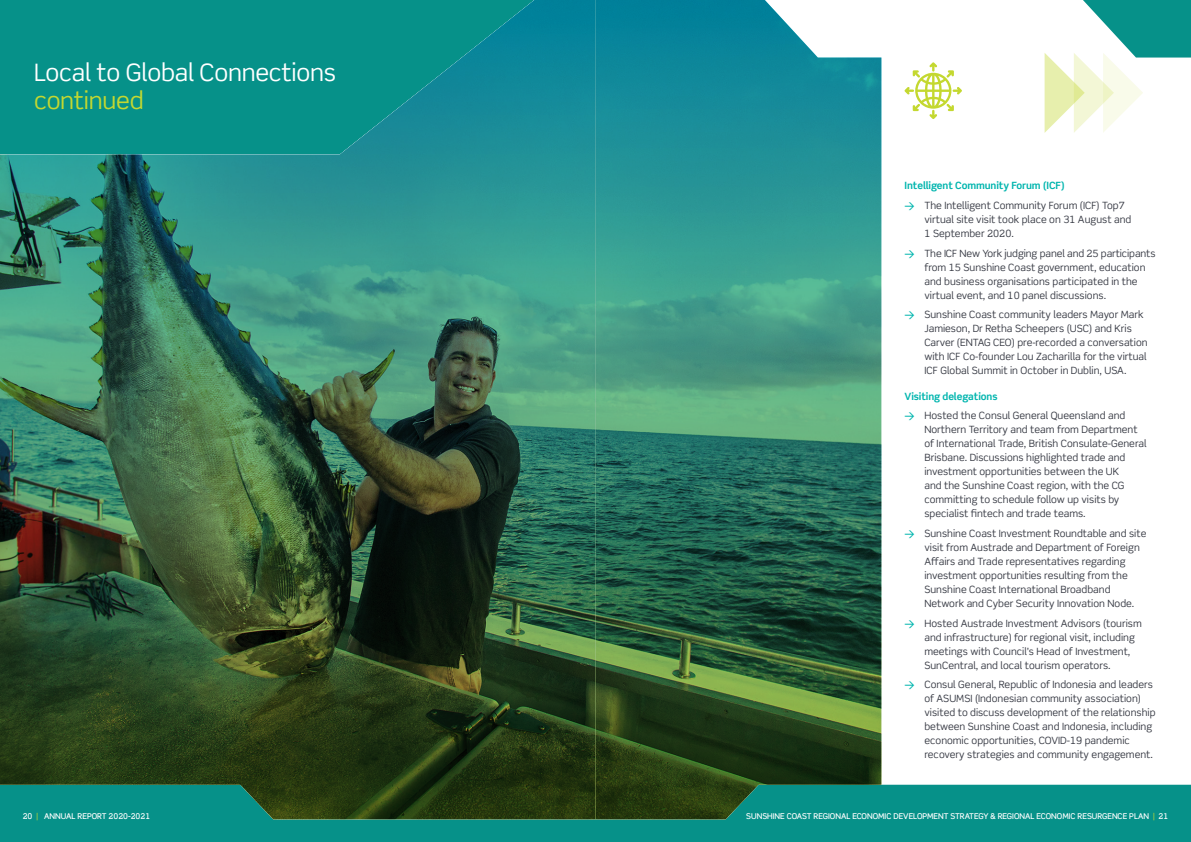
<style>
.page{position:relative;width:1191px;height:842px;background:#069189}
.page>*{position:absolute;margin:0;border:0;box-sizing:border-box;transform-origin:0 0}
.t1{font:24px "Scene Std";letter-spacing:-.01em;color:#fff}
.t2{font:24px "Scene Std";letter-spacing:-.01em;color:#c4d830}
.t3{font:10px/14px "Scene Std";color:#343741}
.t4{font:500 8px "Scene Std";color:#fff}
.s1{font-weight:700;color:#00b5ae}
.s2{font-family:"DIN";font-weight:500;color:#00b5ae}
.s3{font-weight:400;color:#c4d830}
</style>
<div class="page">
<div style="left:881px;top:0;width:310px;height:785px;background:#fff"></div>
<svg style="left:1044px;top:53px;width:99px;height:80px;background:#f5f8e1"></svg>
<img style="left:0;top:0;width:595px;height:819px">
<svg style="left:595px;top:0;width:286px;height:819px;background:#317e6c"></svg>
<svg style="left:904px;top:62px;width:58px;height:57px;background:#eef4c6"></svg>
<h1 class="t1" style="left:34px;top:57px;width:304px">Local to Global Connections</h1>
<h1 class="t2" style="left:34px;top:85px;width:111px">continued</h1>
<p class="t3" style="left:904px;top:176px;width:222px;line-height:19.7px"><span class="s1">Intelligent Community Forum (ICF)<br></span><span class="s2">&gt;</span> The Intelligent Community Forum (ICF) Top7</p>
<p class="t3" style="left:924px;top:212px;width:208px">virtual site visit took place on 31 August and<br>1 September 2020.</p>
<p class="t3" style="left:924px;top:246px;width:233px;text-indent:-20px"><span class="s2">&gt;</span> The ICF New York judging panel and 25 participants from 15 Sunshine Coast government, education and business organisations participated in the virtual event, and 10 panel discussions.</p>
<p class="t3" style="left:924px;top:308px;width:225px;text-indent:-20px"><span class="s2">&gt;</span> Sunshine Coast community leaders Mayor Mark Jamieson, Dr Retha Scheepers (USC) and Kris Carver (ENTAG CEO) pre-recorded a conversation with ICF Co-founder Lou Zacharilla for the virtual ICF Global Summit in October in Dublin, USA.</p>
<p class="t3" style="left:904px;top:386px;width:222px;line-height:19.7px"><span class="s1">Visiting delegations<br></span><span class="s2">&gt;</span> Hosted the Consul General Queensland and</p>
<p class="t3" style="left:924px;top:423px;width:224px">Northern Territory and team from Department of International Trade, British Consulate-General Brisbane. Discussions highlighted trade and investment opportunities between the UK<br>and the Sunshine Coast region, with the CG committing to schedule follow up visits by specialist fintech and trade teams.</p>
<p class="t3" style="left:924px;top:526px;width:223px;text-indent:-20px"><span class="s2">&gt;</span> Sunshine Coast Investment Roundtable and site visit from Austrade and Department of Foreign Affairs and Trade representatives regarding investment opportunities resulting from the Sunshine Coast International Broadband Network and Cyber Security Innovation Node.</p>
<p class="t3" style="left:924px;top:616px;width:219px;text-indent:-20px"><span class="s2">&gt;</span> Hosted Austrade Investment Advisors (tourism and infrastructure) for regional visit, including meetings with Council’s Head of Investment, SunCentral, and local tourism operators.</p>
<p class="t3" style="left:924px;top:678px;width:233px;text-indent:-20px"><span class="s2">&gt;</span> Consul General, Republic of Indonesia and leaders of ASUMSI (Indonesian community association) visited to discuss development of the relationship between Sunshine Coast and Indonesia, including economic opportunities, COVID-19 pandemic recovery strategies and community engagement.</p>
<p class="t4" style="left:23px;top:811px;width:129px">20 <span class="s3">|</span> ANNUAL REPORT 2020-2021</p>
<p class="t4" style="left:746px;top:811px;width:423px">SUNSHINE COAST REGIONAL ECONOMIC DEVELOPMENT STRATEGY &amp; REGIONAL ECONOMIC RESURGENCE PLAN <span class="s3">|</span> 21</p>
</div>
